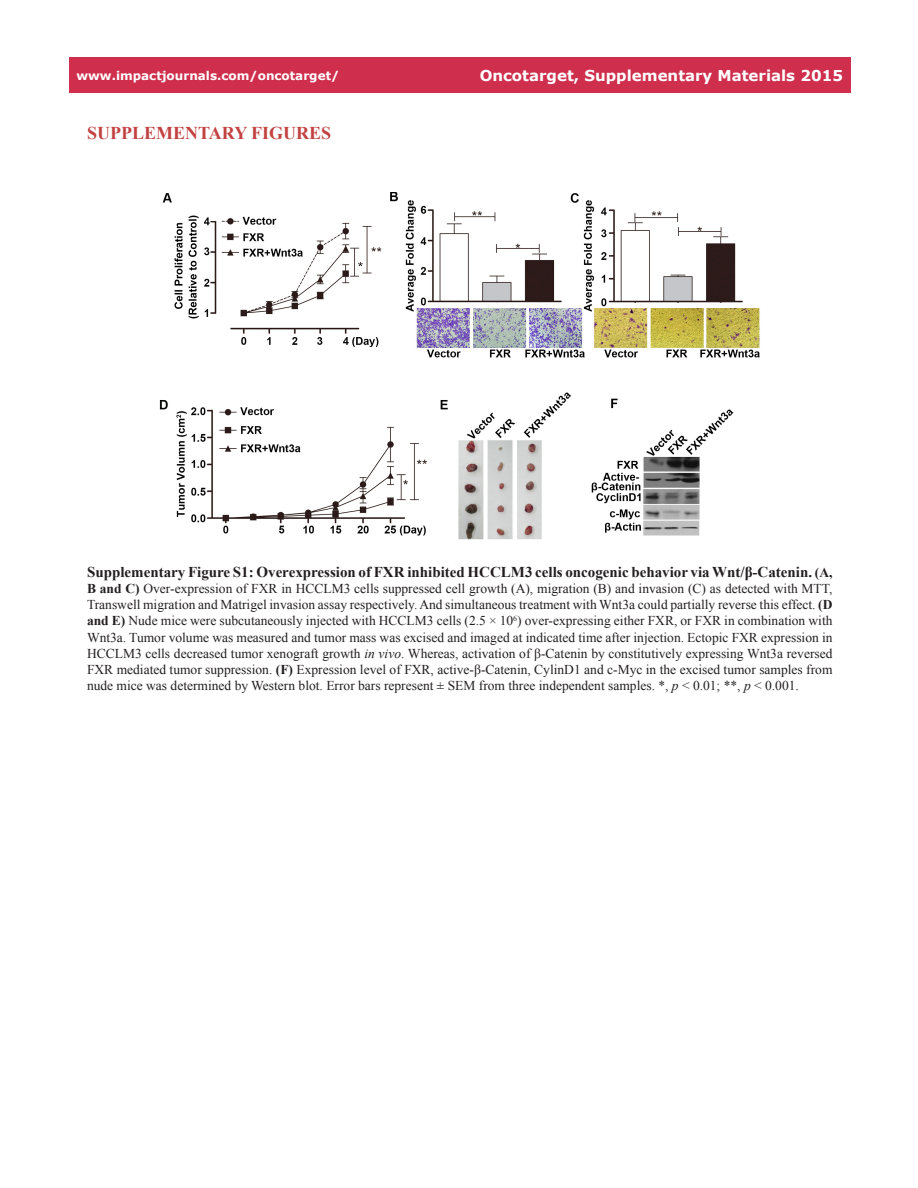
<style>
.page{position:relative;width:918px;height:1188px;background:#fff}
.page>*{position:absolute;margin:0;border:0;box-sizing:border-box;transform-origin:0 0}
.Heading{font:700 18px "Times New Roman";color:#c24141}
.FigureText{font:700 15px "Times New Roman";color:#231f20}
.t1{font:700 15px "Verdana";color:#fff}
.FigureText-2{font:13.5px/16.2px "Times New Roman";color:#231f20;text-align:justify}
.t2{font:700 12px "Verdana";color:#fff}
.s1{font-size:13.5px}
.s2{font-weight:700}
.s3{font-style:italic}
</style>
<div class="page">
<div style="left:69px;top:57px;width:781px;height:36px;background:#cf2e4c"></div>
<img style="left:159px;top:192px;width:601px;height:347px">
<p class="t2" style="left:76px;top:67px;width:264px">www.impactjournals.com/oncotarget/</p>
<p class="t1" style="left:480px;top:65px;width:365px">Oncotarget, Supplementary Materials 2015</p>
<p class="Heading" style="left:87px;top:120px;width:245px">SUPPLEMENTARY FIGURES</p>
<p class="FigureText" style="left:87px;top:561px;width:747px">Supplementary Figure S1: Overexpression of FXR inhibited HCCLM3 cells oncogenic behavior via Wnt/β-Catenin. <span class="s1">(A,</span></p>
<p class="FigureText-2" style="left:87px;top:580px;width:747px"><span class="s2">B and C)</span> Over-expression of FXR in HCCLM3 cells suppressed cell growth (A), migration (B) and invasion (C) as detected with MTT, Transwell migration and Matrigel invasion assay respectively. And simultaneous treatment with Wnt3a could partially reverse this effect. <span class="s2">(D and E)</span> Nude mice were subcutaneously injected with HCCLM3 cells (2.5 × 10<sup>6</sup>) over-expressing either FXR, or FXR in combination with Wnt3a. Tumor volume was measured and tumor mass was excised and imaged at indicated time after injection. Ectopic FXR expression in HCCLM3 cells decreased tumor xenograft growth <span class="s3">in vivo</span>. Whereas, activation of β-Catenin by constitutively expressing Wnt3a reversed FXR mediated tumor suppression. <span class="s2">(F)</span> Expression level of FXR, active-β-Catenin, CylinD1 and c-Myc in the excised tumor samples from nude mice was determined by Western blot. Error bars represent ± SEM from three independent samples. *, <span class="s3">p</span> &lt; 0.01; **, <span class="s3">p</span> &lt; 0.001.</p>
</div>
